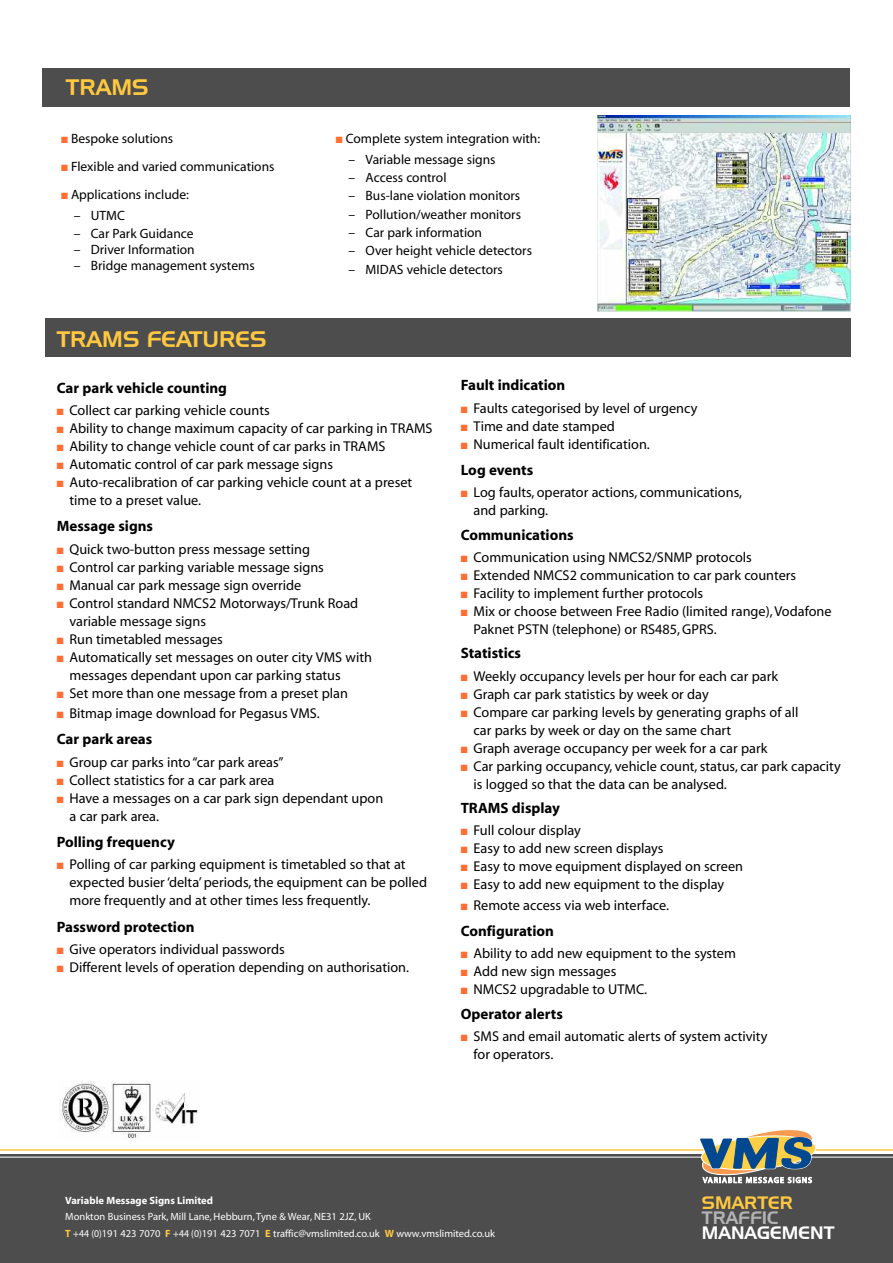
<style>
.page{position:relative;width:893px;height:1263px;background:#fff}
.page>*{position:absolute;margin:0;border:0;box-sizing:border-box;transform-origin:0 0}
.t1{font:22.5px "Slicker";color:#ffc83f}
.t2{font:18px "Slicker";color:#fff}
.t3{font:18px "Slicker";color:#ffc83f}
.t4{font:18px "Slicker";color:#b3b3b3}
.t5{font:700 15px "Myriad";color:#000}
.t6{font:14.25px/18px "Myriad";color:#000}
.t7{font:13.5px "Myriad";color:#000}
.t8{font:10.5px/16.5px "Myriad";color:#fff}
.t9{font:700 10.5px "Myriad";color:#fff}
.s1{color:#ff6e33}
.s2{font-weight:700;color:#ffc83f}
</style>
<div class="page">
<div style="left:43px;top:68px;width:807px;height:38px;background:#4d4d4d"></div>
<div style="left:45px;top:318px;width:805px;height:38px;background:#4d4d4d"></div>
<div style="left:0;top:1154px;width:893px;height:109px;background:#4d4d4d"></div>
<hr style="left:0;top:1149px;width:893px;height:2px;background:#ffc83f">
<hr style="left:0;top:1157px;width:893px;height:1px;background:#fff">
<svg style="left:698px;top:1130px;width:120px;height:54px"></svg>
<img style="left:60px;top:1081px;width:139px;height:58px">
<img style="left:598px;top:115px;width:252px;height:196px">
<h1 class="t1" style="left:66px;top:74px;width:84px">TRAMS</h1>
<p class="t7" style="left:61px;top:133px;width:114px"><span class="s1">■</span> Bespoke solutions</p>
<p class="t7" style="left:61px;top:161px;width:215px"><span class="s1">■</span> Flexible and varied communications</p>
<p class="t7" style="left:61px;top:189px;width:129px"><span class="s1">■</span> Applications include:</p>
<p class="t7" style="left:74px;top:210px;width:53px">– UTMC</p>
<p class="t7" style="left:74px;top:228px;width:121px">– Car Park Guidance</p>
<p class="t7" style="left:74px;top:245px;width:122px">– Driver Information</p>
<p class="t7" style="left:74px;top:261px;width:182px">– Bridge management systems</p>
<h1 class="t1" style="left:57px;top:326px;width:211px">TRAMS FEATURES</h1>
<p class="t7" style="left:336px;top:133px;width:206px"><span class="s1">■</span> Complete system integration with:</p>
<p class="t7" style="left:349px;top:154px;width:149px">– Variable message signs</p>
<p class="t7" style="left:349px;top:172px;width:99px">– Access control</p>
<p class="t7" style="left:349px;top:191px;width:173px">– Bus-lane violation monitors</p>
<p class="t7" style="left:349px;top:209px;width:174px">– Pollution/weather monitors</p>
<p class="t7" style="left:349px;top:227px;width:135px">– Car park information</p>
<p class="t7" style="left:349px;top:246px;width:185px">– Over height vehicle detectors</p>
<p class="t7" style="left:349px;top:264px;width:156px">– MIDAS vehicle detectors</p>
<p class="t5" style="left:57px;top:382px;width:172px">Car park vehicle counting</p>
<p class="t6" style="left:57px;top:402px;width:214px"><span class="s1">■</span> Collect car parking vehicle counts</p>
<p class="t6" style="left:57px;top:420px;width:377px"><span class="s1">■</span> Ability to change maximum capacity of car parking in TRAMS</p>
<p class="t6" style="left:57px;top:438px;width:330px"><span class="s1">■</span> Ability to change vehicle count of car parks in TRAMS</p>
<p class="t6" style="left:57px;top:456px;width:278px"><span class="s1">■</span> Automatic control of car park message signs</p>
<p class="t6" style="left:70px;top:474px;width:344px;text-indent:-13px"><span class="s1">■</span> Auto-recalibration of car parking vehicle count at a preset time to a preset value.</p>
<p class="t5" style="left:57px;top:521px;width:98px">Message signs</p>
<p class="t6" style="left:57px;top:541px;width:255px"><span class="s1">■</span> Quick two-button press message setting</p>
<p class="t6" style="left:57px;top:559px;width:269px"><span class="s1">■</span> Control car parking variable message signs</p>
<p class="t6" style="left:57px;top:577px;width:246px"><span class="s1">■</span> Manual car park message sign override</p>
<p class="t6" style="left:70px;top:595px;width:290px;text-indent:-13px"><span class="s1">■</span> Control standard NMCS2 Motorways/Trunk Road variable message signs</p>
<p class="t6" style="left:57px;top:631px;width:168px"><span class="s1">■</span> Run timetabled messages</p>
<p class="t6" style="left:70px;top:649px;width:304px;text-indent:-13px"><span class="s1">■</span> Automatically set messages on outer city VMS with messages dependant upon car parking status</p>
<p class="t6" style="left:57px;top:685px;width:293px"><span class="s1">■</span> Set more than one message from a preset plan</p>
<p class="t6" style="left:57px;top:705px;width:265px"><span class="s1">■</span> Bitmap image download for Pegasus VMS.</p>
<p class="t5" style="left:57px;top:734px;width:97px">Car park areas</p>
<p class="t6" style="left:57px;top:754px;width:228px"><span class="s1">■</span> Group car parks into “car park areas”</p>
<p class="t6" style="left:57px;top:772px;width:219px"><span class="s1">■</span> Collect statistics for a car park area</p>
<p class="t6" style="left:70px;top:790px;width:315px;text-indent:-13px"><span class="s1">■</span> Have a messages on a car park sign dependant upon a car park area.</p>
<p class="t5" style="left:57px;top:836px;width:120px">Polling frequency</p>
<p class="t6" style="left:70px;top:857px;width:359px;text-indent:-13px"><span class="s1">■</span> Polling of car parking equipment is timetabled so that at expected busier ‘delta’ periods, the equipment can be polled more frequently and at other times less frequently.</p>
<p class="t5" style="left:57px;top:921px;width:139px">Password protection</p>
<p class="t6" style="left:57px;top:941px;width:229px"><span class="s1">■</span> Give operators individual passwords</p>
<p class="t6" style="left:57px;top:959px;width:354px"><span class="s1">■</span> Different levels of operation depending on authorisation.</p>
<p class="t5" style="left:461px;top:380px;width:106px">Fault indication</p>
<p class="t6" style="left:461px;top:400px;width:238px"><span class="s1">■</span> Faults categorised by level of urgency</p>
<p class="t6" style="left:461px;top:418px;width:156px"><span class="s1">■</span> Time and date stamped</p>
<p class="t6" style="left:461px;top:436px;width:191px"><span class="s1">■</span> Numerical fault identification.</p>
<p class="t5" style="left:461px;top:465px;width:74px">Log events</p>
<p class="t6" style="left:473px;top:485px;width:270px;text-indent:-13px"><span class="s1">■</span> Log faults, operator actions, communications, and parking.</p>
<p class="t5" style="left:461px;top:529px;width:114px">Communications</p>
<p class="t6" style="left:461px;top:549px;width:293px"><span class="s1">■</span> Communication using NMCS2/SNMP protocols</p>
<p class="t6" style="left:461px;top:567px;width:337px"><span class="s1">■</span> Extended NMCS2 communication to car park counters</p>
<p class="t6" style="left:461px;top:585px;width:244px"><span class="s1">■</span> Facility to implement further protocols</p>
<p class="t6" style="left:473px;top:603px;width:359px;text-indent:-13px"><span class="s1">■</span> Mix or choose between Free Radio (limited range), Vodafone<br>Paknet PSTN (telephone) or RS485, GPRS.</p>
<p class="t5" style="left:461px;top:648px;width:62px">Statistics</p>
<p class="t6" style="left:461px;top:668px;width:319px"><span class="s1">■</span> Weekly occupancy levels per hour for each car park</p>
<p class="t6" style="left:461px;top:686px;width:249px"><span class="s1">■</span> Graph car park statistics by week or day</p>
<p class="t6" style="left:473px;top:704px;width:326px;text-indent:-13px"><span class="s1">■</span> Compare car parking levels by generating graphs of all car parks by week or day on the same chart</p>
<p class="t6" style="left:461px;top:740px;width:308px"><span class="s1">■</span> Graph average occupancy per week for a car park</p>
<p class="t6" style="left:473px;top:758px;width:369px;text-indent:-13px"><span class="s1">■</span> Car parking occupancy, vehicle count, status, car park capacity is logged so that the data can be analysed.</p>
<p class="t5" style="left:461px;top:802px;width:101px">TRAMS display</p>
<p class="t6" style="left:461px;top:823px;width:122px"><span class="s1">■</span> Full colour display</p>
<p class="t6" style="left:461px;top:841px;width:204px"><span class="s1">■</span> Easy to add new screen displays</p>
<p class="t6" style="left:461px;top:859px;width:284px"><span class="s1">■</span> Easy to move equipment displayed on screen</p>
<p class="t6" style="left:461px;top:877px;width:265px"><span class="s1">■</span> Easy to add new equipment to the display</p>
<p class="t6" style="left:461px;top:897px;width:210px"><span class="s1">■</span> Remote access via web interface.</p>
<p class="t5" style="left:461px;top:925px;width:95px">Configuration</p>
<p class="t6" style="left:461px;top:946px;width:277px"><span class="s1">■</span> Ability to add new equipment to the system</p>
<p class="t6" style="left:461px;top:964px;width:157px"><span class="s1">■</span> Add new sign messages</p>
<p class="t6" style="left:461px;top:982px;width:188px"><span class="s1">■</span> NMCS2 upgradable to UTMC.</p>
<p class="t5" style="left:461px;top:1008px;width:104px">Operator alerts</p>
<p class="t6" style="left:473px;top:1028px;width:295px;text-indent:-13px"><span class="s1">■</span> SMS and email automatic alerts of system activity for operators.</p>
<p class="t9" style="left:65px;top:1196px;width:149px">Variable Message Signs Limited</p>
<p class="t8" style="left:65px;top:1209px;width:431px">Monkton Business Park, Mill Lane, Hebburn, Tyne &amp; Wear, NE31 2JZ, UK<br><span class="s2">T</span> +44 (0)191 423 7070 <span class="s2">F</span> +44 (0)191 423 7071 <span class="s2">E</span> traffic@vmslimited.co.uk <span class="s2">W</span> www.vmslimited.co.uk</p>
<p class="t3" style="left:702px;top:1192px;width:92px">SMARTER</p>
<p class="t4" style="left:702px;top:1207px;width:78px">TRAFFIC</p>
<p class="t2" style="left:702px;top:1222px;width:134px">MANAGEMENT</p>
</div>
